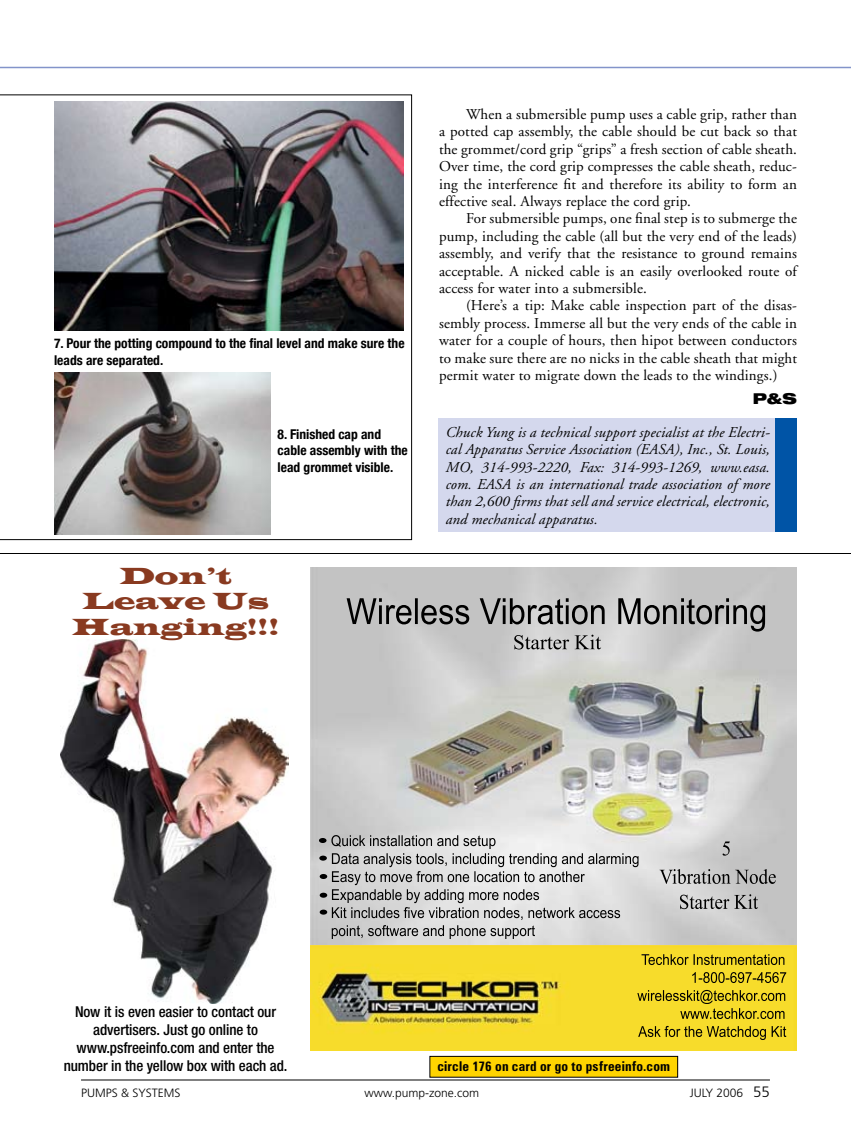
<style>
.page{position:relative;width:851px;height:1134px;background:#fff}
.page>*{position:absolute;margin:0;border:0;box-sizing:border-box;transform-origin:0 0}
.t1{font:24px/25.5px "Latin Wide";color:#893a20;text-align:center}
.t2{font:15px/17.4px "Adobe Garamond";letter-spacing:.01em;color:#000;text-align:justify}
.t3{font:italic 15px/17.4px "Adobe Garamond";letter-spacing:.01em;color:#000;text-align:justify}
.t4{font:500 condensed 15px/18px "Helvetica Neue";letter-spacing:-.005em;color:#000;text-align:center}
.t5{font:900 expanded 15px "Helvetica Neue";color:#000}
.t6{font:700 condensed 13.5px/16.5px "Helvetica Neue";color:#000}
.t7{font:700 condensed 13.5px "Zurich BT";letter-spacing:.015em;color:#000}
.t8{font:300 12px "Frutiger";color:#000}
.s1{font-size:15px}
</style>
<div class="page">
<hr style="left:0;top:67px;width:850px;height:1px;background:#8394ca">
<hr style="left:81px;top:1080px;width:689px;height:1px;background:#000">
<div style="left:438px;top:418px;width:358px;height:114px;background:#d4d8ed"></div>
<div style="left:776px;top:418px;width:20px;height:114px;background:#0054a6"></div>
<svg style="left:0;top:94px;width:412px;height:446px"></svg>
<img style="left:54px;top:101px;width:349px;height:230px">
<img style="left:54px;top:372px;width:216px;height:162px">
<hr style="left:0;top:553px;width:850px;height:1px;background:#000">
<img style="left:310px;top:567px;width:486px;height:378px">
<img style="left:310px;top:945px;width:486px;height:105px">
<img style="left:591px;top:598px;width:174px;height:34px">
<img style="left:543px;top:635px;width:58px;height:15px">
<img style="left:722px;top:841px;width:7px;height:15px">
<img style="left:730px;top:954px;width:54px;height:11px">
<svg style="left:692px;top:972px;width:3px;height:4px"></svg>
<img style="left:719px;top:972px;width:67px;height:11px">
<img style="left:717px;top:990px;width:68px;height:11px">
<img style="left:716px;top:1008px;width:68px;height:11px">
<img style="left:720px;top:1026px;width:66px;height:14px">
<img style="left:438px;top:835px;width:57px;height:14px">
<img style="left:463px;top:853px;width:61px;height:14px">
<img style="left:588px;top:853px;width:50px;height:14px">
<img style="left:500px;top:871px;width:84px;height:11px">
<img style="left:481px;top:889px;width:58px;height:11px">
<img style="left:465px;top:907px;width:57px;height:13px">
<img style="left:579px;top:910px;width:41px;height:8px">
<img style="left:480px;top:925px;width:55px;height:14px">
<img style="left:319px;top:838px;width:8px;height:77px">
<img style="left:706px;top:894px;width:52px;height:15px">
<div style="left:430px;top:1056px;width:247px;height:21px;background:#ffd400"></div>
<div style="left:429px;top:1056px;width:249px;height:22px;border:1px solid #000"></div>
<img style="left:60px;top:640px;width:228px;height:364px">
<p class="t6" style="left:54px;top:335px;width:352px">7. Pour the potting compound to the final level and make sure the leads are separated.</p>
<p class="t6" style="left:278px;top:426px;width:132px">8. Finished cap and cable assembly with the lead grommet visible.</p>
<h1 class="t1" style="left:72px;top:563px;width:209px">Don’t<br>Leave Us<br>Hanging!!!</h1>
<p class="t2" style="left:439px;top:106px;width:359px;text-indent:27px">When a submersible pump uses a cable grip, rather than a potted cap assembly, the cable should be cut back so that the grommet/cord grip “grips” a fresh section of cable sheath.<br>Over time, the cord grip compresses the cable sheath, reduc&shy;ing the interference fit and therefore its ability to form an effective seal. Always replace the cord grip.</p>
<p class="t2" style="left:439px;top:210px;width:359px;text-indent:27px">For submersible pumps, one final step is to submerge the pump, including the cable (all but the very end of the leads) assembly, and verify that the resistance to ground remains acceptable. A nicked cable is an easily overlooked route of access for water into a submersible.</p>
<p class="t2" style="left:439px;top:297px;width:359px;text-indent:27px">(Here’s a tip: Make cable inspection part of the disas&shy;sembly process. Immerse all but the very ends of the cable in water for a couple of hours, then hipot between conductors to make sure there are no nicks in the cable sheath that might permit water to migrate down the leads to the windings.)</p>
<p class="t5" style="left:752px;top:389px;width:46px">P&amp;S</p>
<p class="t3" style="left:446px;top:424px;width:326px">Chuck Yung is a technical support specialist at the Electri&shy;cal Apparatus Service Association (EASA), Inc., St. Louis, MO, 314-993-2220, Fax: 314-993-1269, www.easa. com. EASA is an international trade association of more than 2,600 firms that sell and service electrical, electronic, and mechanical apparatus.</p>
<p class="t4" style="left:64px;top:1002px;width:225px">Now it is even easier to contact our advertisers. Just go online to www.psfreeinfo.com and enter the number in the yellow box with each ad.</p>
<p class="t7" style="left:437px;top:1058px;width:234px">circle 176 on card or go to psfreeinfo.com</p>
<p class="t8" style="left:81px;top:1086px;width:101px">Pumps &amp; Systems</p>
<p class="t8" style="left:364px;top:1086px;width:116px">www.pump-zone.com</p>
<p class="t8" style="left:689px;top:1086px;width:82px">july 2006 <span class="s1">55</span></p>
</div>
